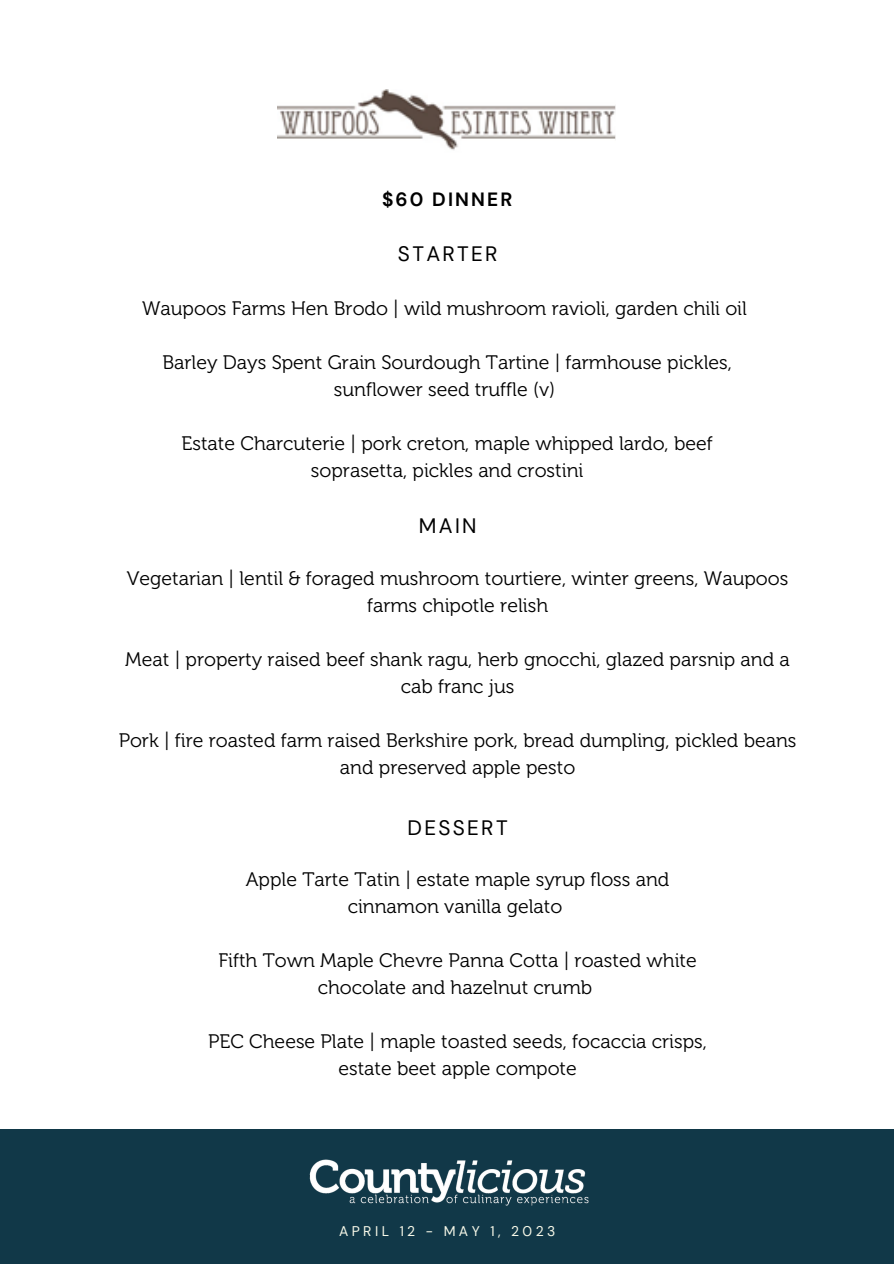
<style>
.page{position:relative;width:894px;height:1264px;background:#fff}
.page>*{position:absolute;margin:0;border:0;box-sizing:border-box;transform-origin:0 0}
.t1{font:20.85px "DM Sans";letter-spacing:.11em;color:#000}
.t2{font:19.5px/27px "Museo 300";color:#000;text-align:center}
.t3{font:700 19.2px "DM Sans";letter-spacing:.11em;color:#000}
.t4{font:13.95px "DM Sans";letter-spacing:.245em;color:#f7f8e8}
</style>
<div class="page">
<div style="left:0;top:1129px;width:892px;height:134px;background:#113848"></div>
<img style="left:309px;top:1159px;width:280px;height:47px">
<img style="left:278px;top:89px;width:337px;height:61px">
<p class="t3" style="left:382px;top:187px;width:132px">$60 DINNER</p>
<p class="t1" style="left:398px;top:240px;width:101px">STARTER</p>
<p class="t2" style="left:142px;top:295px;width:606px">Waupoos Farms Hen Brodo | wild mushroom ravioli, garden chili oil</p>
<p class="t2" style="left:162px;top:349px;width:571px">Barley Days Spent Grain Sourdough Tartine | farmhouse pickles, sunflower seed truffle (v)</p>
<p class="t2" style="left:181px;top:430px;width:532px">Estate Charcuterie | pork creton, maple whipped lardo, beef soprasetta, pickles and crostini</p>
<p class="t1" style="left:419px;top:512px;width:59px">MAIN</p>
<p class="t2" style="left:127px;top:564px;width:663px">Vegetarian | lentil &amp; foraged mushroom tourtiere, winter greens, Waupoos farms chipotle relish</p>
<p class="t2" style="left:125px;top:645px;width:666px">Meat | property raised beef shank ragu, herb gnocchi, glazed parsnip and a cab franc jus</p>
<p class="t2" style="left:119px;top:726px;width:679px">Pork | fire roasted farm raised Berkshire pork, bread dumpling, pickled beans and preserved apple pesto</p>
<p class="t1" style="left:407px;top:814px;width:102px">DESSERT</p>
<p class="t2" style="left:246px;top:865px;width:425px">Apple Tarte Tatin | estate maple syrup floss and cinnamon vanilla gelato</p>
<p class="t2" style="left:218px;top:946px;width:480px">Fifth Town Maple Chevre Panna Cotta | roasted white chocolate and hazelnut crumb</p>
<p class="t2" style="left:208px;top:1027px;width:500px">PEC Cheese Plate | maple toasted seeds, focaccia crisps, estate beet apple compote</p>
<p class="t4" style="left:339px;top:1222px;width:218px">APRIL 12 - MAY 1, 2023</p>
</div>
